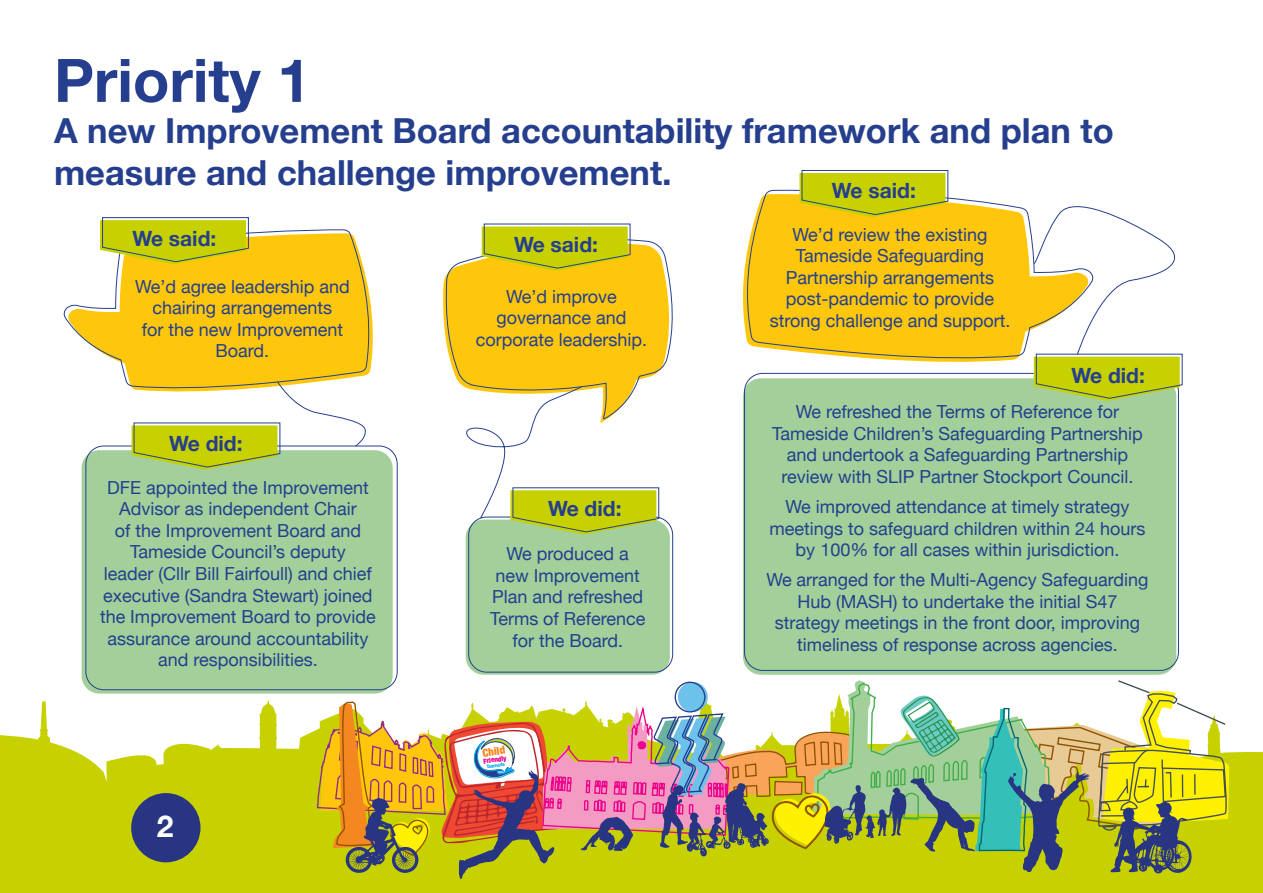
<style>
.page{position:relative;width:1263px;height:893px;background:#fff}
.page>*{position:absolute;margin:0;border:0;box-sizing:border-box;transform-origin:0 0}
.t1{font:700 60px "Helvetica Neue";color:#253f8e}
.t2{font:700 34.5px/41.4px "Helvetica Neue";color:#253f8e}
.t3{font:700 30px "Helvetica Neue";color:#fff}
.t4{font:700 21px "Helvetica Neue";color:#253f8e}
.Paragraph_Style_1{font:18px/21.6px "Helvetica Neue";color:#253f8e;text-align:center}
.t5{font:900 condensed 10.95px "Helvetica Neue";color:#f58721}
.t6{font:900 condensed 6.9px "Helvetica Neue";color:#ed028c}
.t7{font:900 condensed 4.65px "Helvetica Neue";color:#00aeef}
</style>
<div class="page">
<svg style="left:0;top:700px;width:1263px;height:193px;fill:#c8d100"></svg>
<div style="left:131px;top:793px;width:69px;height:69px;background:#283583;border-radius:50%"></div>
<svg style="left:316px;top:639px;width:914px;height:244px"></svg>
<svg style="left:63px;top:229px;width:310px;height:159px"></svg>
<svg style="left:881px;top:359px;width:135px;height:3px"></svg>
<svg style="left:743px;top:189px;width:290px;height:170px;background:#fbca23"></svg>
<div style="left:466px;top:520px;width:204px;height:155px;background:#a3cf9a;border-radius:18px"></div>
<div style="left:82px;top:450px;width:311px;height:244px;background:#a3cf9a;border-radius:18px"></div>
<div style="left:743px;top:378px;width:433px;height:297px;background:#a3cf9a;border-radius:18px"></div>
<div style="left:468px;top:517px;width:205px;height:155px;border:1px solid #253f8e;border-radius:18px"></div>
<div style="left:85px;top:446px;width:313px;height:244px;border:1px solid #253f8e;border-radius:18px"></div>
<svg style="left:100px;top:217px;width:149px;height:47px;background:#cacc1f"></svg>
<svg style="left:799px;top:170px;width:150px;height:47px;background:#caca16"></svg>
<svg style="left:132px;top:381px;width:236px;height:89px"></svg>
<svg style="left:443px;top:223px;width:231px;height:311px"></svg>
<svg style="left:1033px;top:206px;width:150px;height:195px"></svg>
<p class="t1" style="left:54px;top:33px;width:258px">Priority 1</p>
<p class="t2" style="left:54px;top:111px;width:1061px">A new Improvement Board accountability framework and plan to measure and challenge improvement.</p>
<p class="t4" style="left:832px;top:174px;width:85px">We said:</p>
<p class="t4" style="left:132px;top:222px;width:85px">We said:</p>
<p class="Paragraph_Style_1" style="left:135px;top:276px;width:216px">We’d agree leadership and chairing arrangements<br>for the new Improvement<br>Board.</p>
<p class="t4" style="left:169px;top:427px;width:75px">We did:</p>
<p class="Paragraph_Style_1" style="left:100px;top:477px;width:277px">DFE appointed the Improvement<br>Advisor as independent Chair<br>of the Improvement Board and<br>Tameside Council’s deputy<br>leader (Cllr Bill Fairfoull) and chief executive (Sandra Stewart) joined the Improvement Board to provide assurance around accountability and responsibilities.</p>
<h3 class="t3" style="left:157px;top:803px;width:18px">2</h3>
<p class="t4" style="left:514px;top:228px;width:85px">We said:</p>
<p class="Paragraph_Style_1" style="left:476px;top:287px;width:173px">We’d improve governance and corporate leadership.</p>
<p class="t4" style="left:548px;top:492px;width:75px">We did:</p>
<p class="Paragraph_Style_1" style="left:490px;top:544px;width:157px">We produced a new Improvement<br>Plan and refreshed<br>Terms of Reference for the Board.</p>
<p class="t5" style="left:481px;top:744px;width:24px;rotate:-8deg">Child</p>
<p class="t6" style="left:483px;top:755px;width:25px;rotate:-8deg">Friendly</p>
<p class="t7" style="left:486px;top:763px;width:20px;rotate:-8deg">Tameside</p>
<p class="Paragraph_Style_1" style="left:770px;top:224px;width:242px">We’d review the existing<br>Tameside Safeguarding<br>Partnership arrangements post-pandemic to provide strong challenge and support.</p>
<p class="t4" style="left:1071px;top:359px;width:75px">We did:</p>
<p class="Paragraph_Style_1" style="left:772px;top:402px;width:372px">We refreshed the Terms of Reference for Tameside Children’s Safeguarding Partnership and undertook a Safeguarding Partnership review with SLIP Partner Stockport Council.</p>
<p class="Paragraph_Style_1" style="left:769px;top:497px;width:378px">We improved attendance at timely strategy meetings to safeguard children within 24 hours by 100% for all cases within jurisdiction.</p>
<p class="Paragraph_Style_1" style="left:766px;top:570px;width:384px">We arranged for the Multi-Agency Safeguarding Hub (MASH) to undertake the initial S47 strategy meetings in the front door, improving timeliness of response across agencies.</p>
</div>
